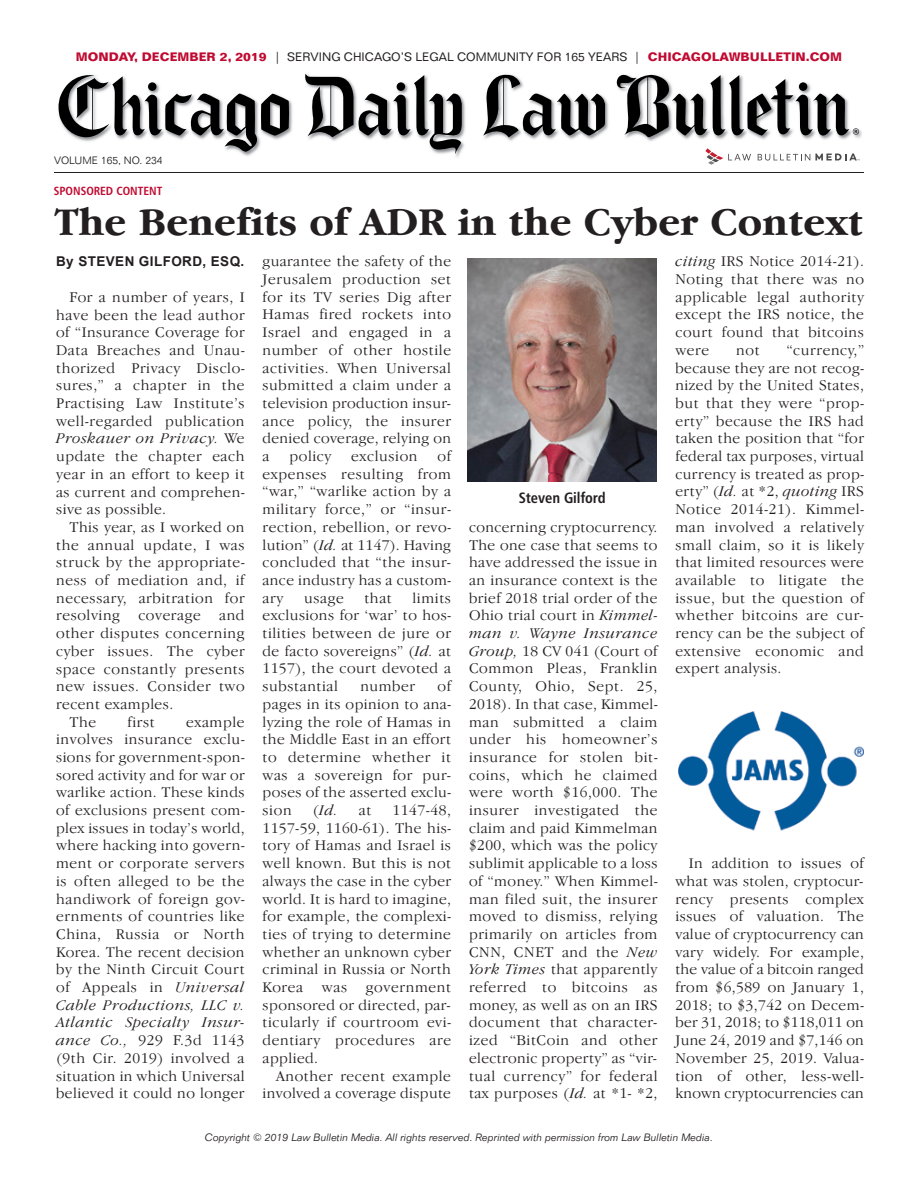
<style>
.page{position:relative;width:918px;height:1188px;background:#fff}
.page>*{position:absolute;margin:0;border:0;box-sizing:border-box;transform-origin:0 0}
.t1{font:700 40.5px "Garamond IT Cby BT";letter-spacing:.005em;color:#231f20}
.t2{font:300 15.3px/17.7px "Garamond IT Cby BT";letter-spacing:.04em;color:#231f20;text-align:justify}
.t3{font:15px "Humanist 777 BT Bold Condensed B";color:#231f20}
.t4{font:700 13.5px "Arial";letter-spacing:.03em;color:#231f20}
.t5{font:700 12px "Folio BT";color:#c00a31}
.t6{font:11.85px "Humanist 777 BT Bold Condensed B";color:#c00a31}
.t7{font:italic 300 10.5px "Folio BT";color:#231f20}
.t8{font:300 10.5px "Folio BT";color:#231f20}
.s1{font-weight:400;color:#231f20}
.s2{font-style:italic}
</style>
<div class="page">
<img style="left:240px;top:73px;width:621px;height:87px">
<svg style="left:58px;top:73px;width:231px;height:79px"></svg>
<svg style="left:303px;top:74px;width:159px;height:80px"></svg>
<svg style="left:483px;top:73px;width:122px;height:64px"></svg>
<svg style="left:615px;top:74px;width:244px;height:63px"></svg>
<svg style="left:758px;top:153px;width:102px;height:8px"></svg>
<svg style="left:705px;top:148px;width:46px;height:17px"></svg>
<hr style="left:54px;top:172px;width:810px;height:1px;background:#231f20">
<img style="left:468px;top:259px;width:189px;height:223px">
<img style="left:679px;top:711px;width:185px;height:120px">
<p class="t5" style="left:76px;top:52px;width:768px">MONDAY, DECEMBER 2, 2019 <span class="s1">| SERVING CHICAGO’S LEGAL COMMUNITY FOR 165 YEARS |</span> CHICAGOLAWBULLETIN.COM</p>
<p class="t8" style="left:54px;top:157px;width:110px">VOLUME 165, NO. 234</p>
<p class="t6" style="left:54px;top:186px;width:110px">SPONSORED CONTENT</p>
<h1 class="t1" style="left:54px;top:210px;width:811px">The Benefits of ADR in the Cyber Context</h1>
<p class="t4" style="left:56px;top:254px;width:190px">BY STEVEN GILFORD, ESQ.</p>
<p class="t2" style="left:56px;top:289px;width:190px;text-indent:14px">For a number of years, I have been the lead author of “Insurance Coverage for Data Breaches and Unau&shy;thorized Privacy Disclo&shy;sures,” a chapter in the Practising Law Institute’s well-regarded publication <span class="s2">Proskauer on Privacy.</span> We update the chapter each year in an effort to keep it as current and comprehen&shy;sive as possible.</p>
<p class="t2" style="left:70px;top:519px;width:176px">This year, as I worked on</p>
<p class="t2" style="left:56px;top:537px;width:190px">the annual update, I was</p>
<p class="t2" style="left:56px;top:555px;width:190px">struck by the appropriate-</p>
<p class="t2" style="left:56px;top:573px;width:190px">ness of mediation and, if</p>
<p class="t2" style="left:56px;top:590px;width:190px">necessary, arbitration for</p>
<p class="t2" style="left:56px;top:608px;width:190px">resolving coverage and</p>
<p class="t2" style="left:56px;top:626px;width:190px">other disputes concerning</p>
<p class="t2" style="left:56px;top:643px;width:190px">cyber issues. The cyber</p>
<p class="t2" style="left:56px;top:661px;width:190px">space constantly presents</p>
<p class="t2" style="left:56px;top:679px;width:190px">new issues. Consider two</p>
<p class="t2" style="left:56px;top:696px;width:119px">recent examples.</p>
<p class="t2" style="left:70px;top:714px;width:28px">The</p>
<p class="t2" style="left:128px;top:714px;width:29px">first</p>
<p class="t2" style="left:56px;top:714px;width:190px;text-indent:130px">example involves insurance exclu&shy;sions for government-spon&shy;sored activity and for war or warlike action. These kinds of exclusions present com&shy;plex issues in today’s world, where hacking into govern&shy;ment or corporate servers is often alleged to be the handiwork of foreign gov&shy;ernments of countries like China, Russia or North Korea. The recent decision by the Ninth Circuit Court of Appeals in <span class="s2">Universal Cable Productions, LLC v.<br>Atlantic Specialty Insur&shy;ance Co.,</span> 929 F.3d 1143 (9th Cir. 2019) involved a situation in which Universal believed it could no longer</p>
<p class="t2" style="left:263px;top:254px;width:190px">guarantee the safety of the Jerusalem production set for its TV series Dig after Hamas fired rockets into Israel and engaged in a number of other hostile activities. When Universal submitted a claim under a television production insur&shy;ance policy, the insurer denied coverage, relying on a</p>
<p class="t2" style="left:263px;top:449px;width:190px;text-indent:175px">of expenses resulting from “war,” “warlike action by a military force,” or “insur&shy;rection, rebellion, or revo&shy;lution” (<span class="s2">Id.</span> at 1147). Having concluded that “the insur&shy;ance industry has a custom&shy;ary</p>
<p class="t2" style="left:289px;top:449px;width:43px">policy</p>
<p class="t2" style="left:351px;top:449px;width:68px">exclusion</p>
<p class="t2" style="left:263px;top:590px;width:190px;text-indent:150px">limits exclusions for ‘war’ to hos&shy;tilities between de jure or de facto sovereigns” (<span class="s2">Id.</span> at 1157), the court devoted a substantial</p>
<p class="t2" style="left:304px;top:590px;width:41px">usage</p>
<p class="t2" style="left:364px;top:590px;width:29px">that</p>
<p class="t2" style="left:263px;top:679px;width:190px;text-indent:175px">of pages in its opinion to ana&shy;lyzing the role of Hamas in the Middle East in an effort to determine whether it was a sovereign for pur&shy;poses of the asserted exclu&shy;sion</p>
<p class="t2" style="left:360px;top:679px;width:56px">number</p>
<p class="t2" style="left:263px;top:803px;width:190px;text-indent:130px">1147-48, 1157-59, 1160-61). The his&shy;tory of Hamas and Israel is well known. But this is not always the case in the cyber world. It is hard to imagine, for example, the complexi&shy;ties of trying to determine whether an unknown cyber criminal in Russia or North Korea was government sponsored or directed, par&shy;ticularly if courtroom evi&shy;dentiary procedures are applied.</p>
<p class="t2" style="left:263px;top:1068px;width:190px;text-align:right">Another recent example involved a coverage dispute</p>
<p class="t2" style="left:313px;top:803px;width:60px">(<span class="s2">Id.</span> at</p>
<p class="t3" style="left:519px;top:492px;width:88px">Steven Gilford</p>
<p class="t2" style="left:469px;top:519px;width:190px">concerning cryptocurrency.<br>The one case that seems to have addressed the issue in an insurance context is the brief 2018 trial order of the Ohio trial court in <span class="s2">Kimmel&shy;man v. Wayne Insurance Group,</span> 18 CV 041 (Court of Common Pleas, Franklin County, Ohio, Sept. 25, 2018). In that case, Kimmel&shy;man submitted a claim under his homeowner’s insurance for stolen bit&shy;coins, which he claimed were worth $16,000. The insurer investigated the claim and paid Kimmelman $200, which was the policy sublimit applicable to a loss of “money.” When Kimmel&shy;man filed suit, the insurer moved to dismiss, relying primarily on articles from CNN, CNET and the <span class="s2">New York Times</span> that apparently referred to bitcoins as money, as well as on an IRS document that character&shy;ized “BitCoin and other electronic property” as “vir&shy;tual currency” for federal tax purposes (<span class="s2">Id.</span> at *1- *2,</p>
<p class="t2" style="left:675px;top:254px;width:190px"><span class="s2">citing</span> IRS Notice 2014-21).<br>Noting that there was no applicable legal authority except the IRS notice, the court found that bitcoins were</p>
<p class="t2" style="left:675px;top:342px;width:190px;text-indent:111px">“currency,” because they are not recog&shy;nized by the United States, but that they were “prop&shy;erty” because the IRS had taken the position that “for federal tax purposes, virtual currency is treated as prop&shy;erty” (<span class="s2">Id.</span> at *2, <span class="s2">quoting</span> IRS Notice 2014-21). Kimmel&shy;man involved a relatively small claim, so it is likely that limited resources were available to litigate the issue, but the question of whether bitcoins are cur&shy;rency can be the subject of extensive economic and expert analysis.</p>
<p class="t2" style="left:736px;top:342px;width:25px">not</p>
<p class="t2" style="left:675px;top:856px;width:190px;text-indent:14px">In addition to issues of what was stolen, cryptocur&shy;rency presents complex issues of valuation. The value of cryptocurrency can vary widely. For example, the value of a bitcoin ranged from $6,589 on January 1, 2018; to $3,742 on Decem&shy;ber 31, 2018; to $118,011 on June 24, 2019 and $7,146 on November 25, 2019. Valua&shy;tion of other, less-well&shy;known cryptocurrencies can</p>
<p class="t7" style="left:205px;top:1134px;width:510px">Copyright © 2019 Law Bulletin Media. All rights reserved. Reprinted with permission from Law Bulletin Media.</p>
</div>
